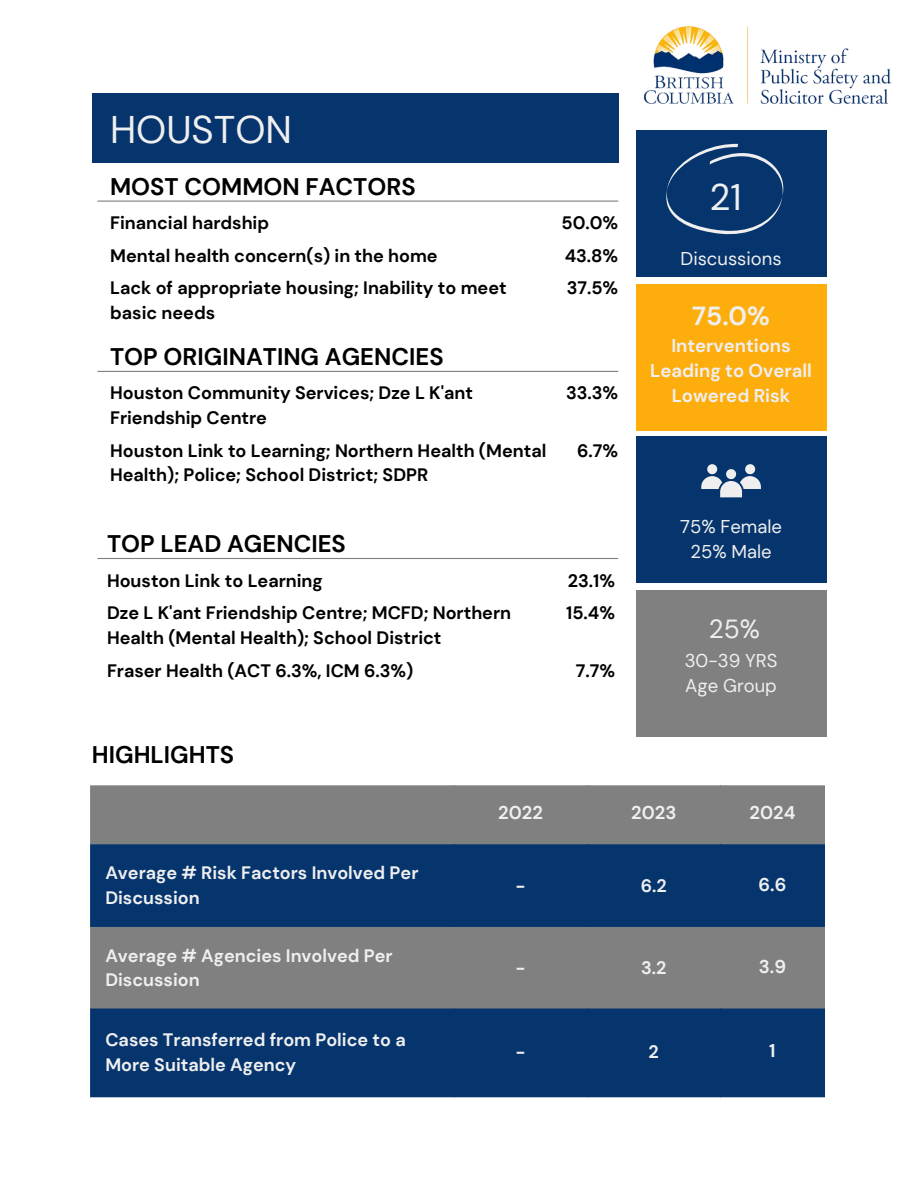
<style>
.page{position:relative;width:918px;height:1188px;background:#fff}
.page>*{position:absolute;margin:0;border:0;box-sizing:border-box;transform-origin:0 0}
.t1{font:38.55px "DM Sans";color:#efefef}
.t2{font:36.9px "DM Sans";color:#efefef}
.t3{font:700 26.1px "DM Sans";color:#efefef}
.t4{font:26.1px "DM Sans";color:#efefef}
.t5{font:700 24px "DM Sans";color:#000}
.t6{font:700 18.45px/24.8px "DM Sans";color:#efefef;text-align:center}
.t7{font:18.45px "DM Sans";color:#efefef}
.t8{font:700 18px/24.8px "DM Sans";color:#000}
.t9{font:700 18px/24.8px "DM Sans";color:#efefef}
</style>
<div class="page">
<div style="left:92px;top:93px;width:526px;height:70px;background:#06356e"></div>
<div style="left:636px;top:436px;width:190px;height:147px;background:#06356e"></div>
<svg style="left:701px;top:464px;width:60px;height:33px"></svg>
<div style="left:636px;top:590px;width:190px;height:146px;background:#808080"></div>
<div style="left:636px;top:284px;width:190px;height:147px;background:#feae0c"></div>
<div style="left:636px;top:131px;width:190px;height:146px;background:#06356e"></div>
<svg style="left:666px;top:144px;width:117px;height:91px"></svg>
<hr style="left:97px;top:201px;width:521px;height:1px;background:#808080">
<div style="left:90px;top:786px;width:735px;height:58px;background:#808080"></div>
<svg style="left:90px;top:844px;width:735px;height:253px;background:#2d4d73"></svg>
<img style="left:618px;top:26px;width:273px;height:102px">
<hr style="left:97px;top:558px;width:521px;height:1px;background:#808080">
<hr style="left:97px;top:371px;width:521px;height:1px;background:#808080">
<h2 class="t1" style="left:110px;top:105px;width:183px">HOUSTON</h2>
<p class="t5" style="left:110px;top:171px;width:307px">MOST COMMON FACTORS</p>
<p class="t8" style="left:110px;top:211px;width:161px">Financial hardship</p>
<p class="t8" style="left:562px;top:211px;width:58px">50.0%</p>
<h3 class="t8" style="left:110px;top:243px;width:329px">Mental health concern(s) in the home</h3>
<h3 class="t8" style="left:565px;top:243px;width:55px">43.8%</h3>
<h3 class="t8" style="left:110px;top:275px;width:398px">Lack of appropriate housing; Inability to meet basic needs</h3>
<h3 class="t8" style="left:567px;top:275px;width:53px">37.5%</h3>
<h3 class="t5" style="left:110px;top:341px;width:335px">TOP ORIGINATING AGENCIES</h3>
<h2 class="t8" style="left:110px;top:381px;width:364px">Houston Community Services; Dze L K'ant<br>Friendship Centre</h2>
<p class="t8" style="left:566px;top:381px;width:54px">33.3%</p>
<p class="t8" style="left:110px;top:438px;width:438px">Houston Link to Learning; Northern Health (Mental<br>Health); Police; School District; SDPR</p>
<p class="t8" style="left:577px;top:438px;width:43px">6.7%</p>
<h3 class="t5" style="left:107px;top:529px;width:240px">TOP LEAD AGENCIES</h3>
<p class="t8" style="left:107px;top:568px;width:217px">Houston Link to Learning</p>
<p class="t8" style="left:568px;top:568px;width:49px">23.1%</p>
<p class="t8" style="left:107px;top:601px;width:406px">Dze L K'ant Friendship Centre; MCFD; Northern<br>Health (Mental Health); School District</p>
<p class="t8" style="left:566px;top:601px;width:50px">15.4%</p>
<p class="t8" style="left:107px;top:659px;width:308px">Fraser Health (ACT 6.3%, ICM 6.3%)</p>
<p class="t8" style="left:576px;top:659px;width:41px">7.7%</p>
<p class="t5" style="left:92px;top:739px;width:144px">HIGHLIGHTS</p>
<h1 class="t2" style="left:709px;top:173px;width:34px">21</h1>
<p class="t7" style="left:680px;top:247px;width:103px">Discussions</p>
<p class="t3" style="left:692px;top:300px;width:79px">75.0%</p>
<p class="t6" style="left:650px;top:334px;width:163px">Interventions<br>Leading to Overall<br>Lowered Risk</p>
<p class="t7" style="left:680px;top:515px;width:103px">75% Female</p>
<p class="t7" style="left:690px;top:540px;width:83px">25% Male</p>
<h3 class="t4" style="left:709px;top:612px;width:53px">25%</h3>
<p class="t7" style="left:685px;top:649px;width:94px">30-39 YRS</p>
<p class="t7" style="left:685px;top:674px;width:93px">Age Group</p>
<h3 class="t9" style="left:105px;top:861px;width:315px">Average # Risk Factors Involved Per<br>Discussion</h3>
<h3 class="t9" style="left:105px;top:943px;width:289px">Average # Agencies Involved Per<br>Discussion</h3>
<h3 class="t9" style="left:105px;top:1027px;width:302px">Cases Transferred from Police to a<br>More Suitable Agency</h3>
<p class="t6" style="left:498px;top:801px;width:46px">2022</p>
<h2 class="t6" style="left:631px;top:801px;width:47px">2023</h2>
<p class="t6" style="left:750px;top:801px;width:48px">2024</p>
<h3 class="t9" style="left:516px;top:873px;width:11px">-</h3>
<h3 class="t9" style="left:641px;top:873px;width:28px">6.2</h3>
<h3 class="t6" style="left:759px;top:872px;width:29px">6.6</h3>
<h3 class="t9" style="left:516px;top:955px;width:11px">-</h3>
<h2 class="t9" style="left:641px;top:955px;width:27px">3.2</h2>
<p class="t6" style="left:759px;top:954px;width:29px">3.9</p>
<h3 class="t9" style="left:516px;top:1040px;width:11px">-</h3>
<h3 class="t9" style="left:649px;top:1040px;width:12px">2</h3>
<h3 class="t6" style="left:769px;top:1039px;width:8px">1</h3>
</div>
